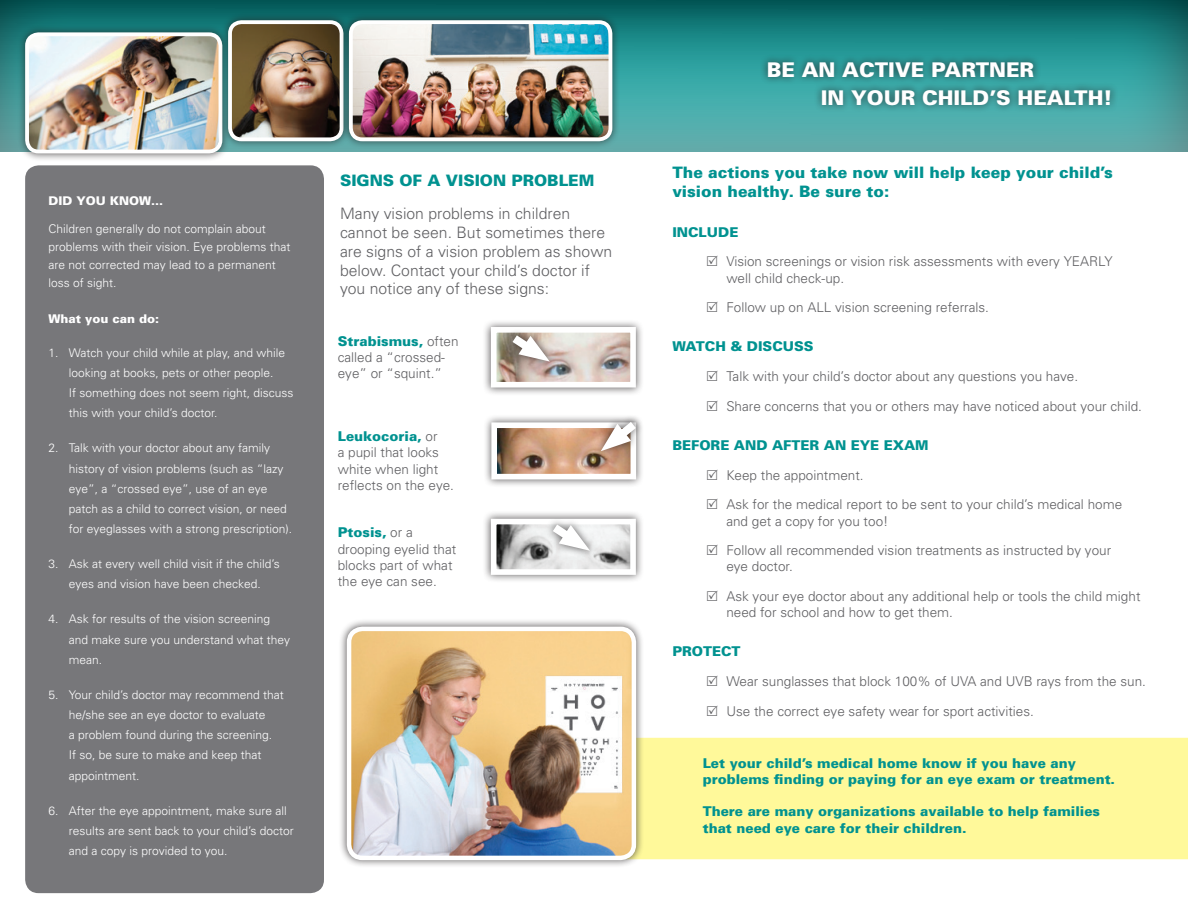
<style>
.page{position:relative;width:1188px;height:918px;background:#fff}
.page>*{position:absolute;margin:0;border:0;box-sizing:border-box;transform-origin:0 0}
.t1{font:900 20.25px/27.8px "Univers";color:#fff}
.t2{font:300 15.75px/18.9px "Univers";color:#5f5f62}
.t3{font:900 15.75px/18.9px "Univers";color:#009290}
.t4{font:300 13.5px/16.2px "Univers";color:#5f5f62}
.t5{font:900 13.5px/16.2px "Univers";color:#009290}
.t6{font:300 12px/20.2px "Univers";color:#fff}
.t7{font:900 12px "Univers";color:#fff}
.s1{font-weight:900;color:#009290}
</style>
<div class="page">
<div style="left:0;top:0;width:1188px;height:153px;background:#231f20;opacity:.75"></div>
<div style="left:760px;top:54px;width:358px;height:59px;background:#231f20;opacity:.75"></div>
<div style="left:644px;top:738px;width:544px;height:121px;background:#fff99a"></div>
<div style="left:25px;top:165px;width:299px;height:728px;background:#77777a;border-radius:14px"></div>
<div style="left:483px;top:319px;width:161px;height:77px;background:#231f20;opacity:.75"></div>
<img style="left:498px;top:334px;width:131px;height:47px">
<div style="left:491px;top:327px;width:145px;height:61px;border:6px solid #fff"></div>
<div style="left:483px;top:414px;width:162px;height:74px;background:#231f20;opacity:.75"></div>
<img style="left:498px;top:429px;width:131px;height:43px">
<div style="left:491px;top:422px;width:145px;height:57px;border:6px solid #fff"></div>
<div style="left:483px;top:511px;width:161px;height:72px;background:#231f20;opacity:.75"></div>
<img style="left:498px;top:526px;width:131px;height:42px">
<div style="left:491px;top:519px;width:145px;height:56px;border:6px solid #fff"></div>
<div style="left:505px;top:328px;width:52px;height:41px;background:#231f20;opacity:.75"></div>
<svg style="left:504px;top:328px;width:46px;height:35px"></svg>
<div style="left:594px;top:415px;width:49px;height:43px;background:#231f20;opacity:.75"></div>
<svg style="left:601px;top:414px;width:43px;height:37px"></svg>
<div style="left:546px;top:517px;width:51px;height:41px;background:#231f20;opacity:.75"></div>
<svg style="left:544px;top:517px;width:46px;height:35px"></svg>
<div style="left:17px;top:24px;width:214px;height:137px;background:#231f20;opacity:.75"></div>
<img style="left:27px;top:34px;width:193px;height:118px">
<div style="left:25px;top:32px;width:197px;height:121px;border:4px solid #fff;border-radius:11px"></div>
<div style="left:220px;top:12px;width:132px;height:137px;background:#231f20;opacity:.75"></div>
<img style="left:230px;top:22px;width:111px;height:117px">
<div style="left:228px;top:20px;width:115px;height:121px;border:4px solid #fff;border-radius:11px"></div>
<div style="left:341px;top:12px;width:279px;height:137px;background:#231f20;opacity:.75"></div>
<img style="left:351px;top:22px;width:259px;height:117px">
<div style="left:349px;top:20px;width:263px;height:121px;border:4px solid #fff;border-radius:11px"></div>
<div style="left:339px;top:618px;width:305px;height:250px;background:#231f20;opacity:.75"></div>
<img style="left:349px;top:629px;width:285px;height:229px">
<div style="left:347px;top:627px;width:289px;height:233px;border:4px solid #fff;border-radius:14px"></div>
<p class="t7" style="left:48px;top:193px;width:116px">Did you know…</p>
<p class="t6" style="left:48px;top:220px;width:244px;line-height:18px">Children generally do not complain about problems with their vision. Eye problems that are not corrected may lead to a permanent loss of sight.</p>
<p class="t7" style="left:48px;top:311px;width:112px">What you can do:</p>
<p class="t6" style="left:69px;top:342px;width:226px;text-indent:-20px">1. Watch your child while at play, and while looking at books, pets or other people.<br>If something does not seem right, discuss this with your child’s doctor.</p>
<p class="t6" style="left:69px;top:438px;width:225px;text-indent:-20px">2. Talk with your doctor about any family history of vision problems (such as “lazy eye”, a “crossed eye”, use of an eye patch as a child to correct vision, or need for eyeglasses with a strong prescription).</p>
<p class="t6" style="left:48px;top:554px;width:233px;text-align:center">3. Ask at every well child visit if the child’s eyes and vision have been checked.</p>
<p class="t6" style="left:69px;top:609px;width:223px;text-indent:-20px">4. Ask for results of the vision screening and make sure you understand what they mean.</p>
<p class="t6" style="left:69px;top:684px;width:217px;text-indent:-20px">5. Your child’s doctor may recommend that he/she see an eye doctor to evaluate<br>a problem found during the screening.<br>If so, be sure to make and keep that appointment.</p>
<p class="t6" style="left:69px;top:800px;width:227px;text-indent:-20px">6. After the eye appointment, make sure all results are sent back to your child’s doctor and a copy is provided to you.</p>
<h2 class="t3" style="left:340px;top:171px;width:242px">Signs of a vision problem</h2>
<h2 class="t2" style="left:340px;top:204px;width:274px">Many vision problems in children cannot be seen. But sometimes there are signs of a vision problem as shown below. Contact your child’s doctor if you notice any of these signs:</h2>
<p class="t4" style="left:338px;top:333px;width:122px"><span class="s1">Strabismus,</span> often called a “crossed&shy;eye” or “squint.”</p>
<p class="t4" style="left:338px;top:428px;width:118px"><span class="s1">Leukocoria,</span> or<br>a pupil that looks white when light reflects on the eye.</p>
<p class="t4" style="left:338px;top:525px;width:120px"><span class="s1">Ptosis,</span> or a drooping eyelid that blocks part of what the eye can see.</p>
<h1 class="t1" style="left:821px;top:56px;width:293px;text-indent:-54px">Be an active partne r<br>in your child’s health!</h1>
<h2 class="t3" style="left:672px;top:163px;width:442px">The actions you take now will help keep your child’s vision healthy. Be sure to:</h2>
<p class="t5" style="left:672px;top:224px;width:27px">INCLUD</p>
<p class="t5" style="left:729px;top:224px;width:11px">E</p>
<p class="t4" style="left:726px;top:253px;width:388px">Vision screenings or vision risk assessments with every YEARLY well child check-up.</p>
<p class="t4" style="left:726px;top:299px;width:264px">Follow up on ALL vision screening referrals.</p>
<p class="t5" style="left:672px;top:338px;width:25px">WATCH</p>
<p class="t5" style="left:730px;top:338px;width:27px">&amp; DISCUSS</p>
<p class="t4" style="left:726px;top:368px;width:353px">Talk with your child’s doctor about any questions you have.</p>
<p class="t4" style="left:726px;top:398px;width:417px">Share concerns that you or others may have noticed about your child.</p>
<p class="t5" style="left:672px;top:437px;width:30px">BEFOR</p>
<p class="t5" style="left:720px;top:437px;width:63px">E AND AFT</p>
<p class="t5" style="left:801px;top:437px;width:130px">ER AN EYE EXAM</p>
<p class="t4" style="left:726px;top:467px;width:139px">Keep the appointment.</p>
<p class="t4" style="left:726px;top:496px;width:397px">Ask for the medical report to be sent to your child’s medical home and get a copy for you too!</p>
<p class="t4" style="left:726px;top:542px;width:386px">Follow all recommended vision treatments as instructed by your eye doctor.</p>
<p class="t4" style="left:726px;top:588px;width:416px">Ask your eye doctor about any additional help or tools the child might need for school and how to get them.</p>
<p class="t5" style="left:672px;top:643px;width:11px">PROT</p>
<p class="t5" style="left:712px;top:643px;width:20px">ECT</p>
<p class="t4" style="left:726px;top:673px;width:421px">Wear sunglasses that block 100% of UVA and UVB rays from the sun.</p>
<p class="t4" style="left:726px;top:703px;width:309px">Use the correct eye safety wear for sport activities.</p>
<p class="t5" style="left:703px;top:755px;width:414px">Let your child’s medical home know if you have any problems finding or paying for an eye exam or treatment.</p>
<p class="t5" style="left:703px;top:803px;width:399px">There are many organizations available to help families that need eye care for their children.</p>
</div>
